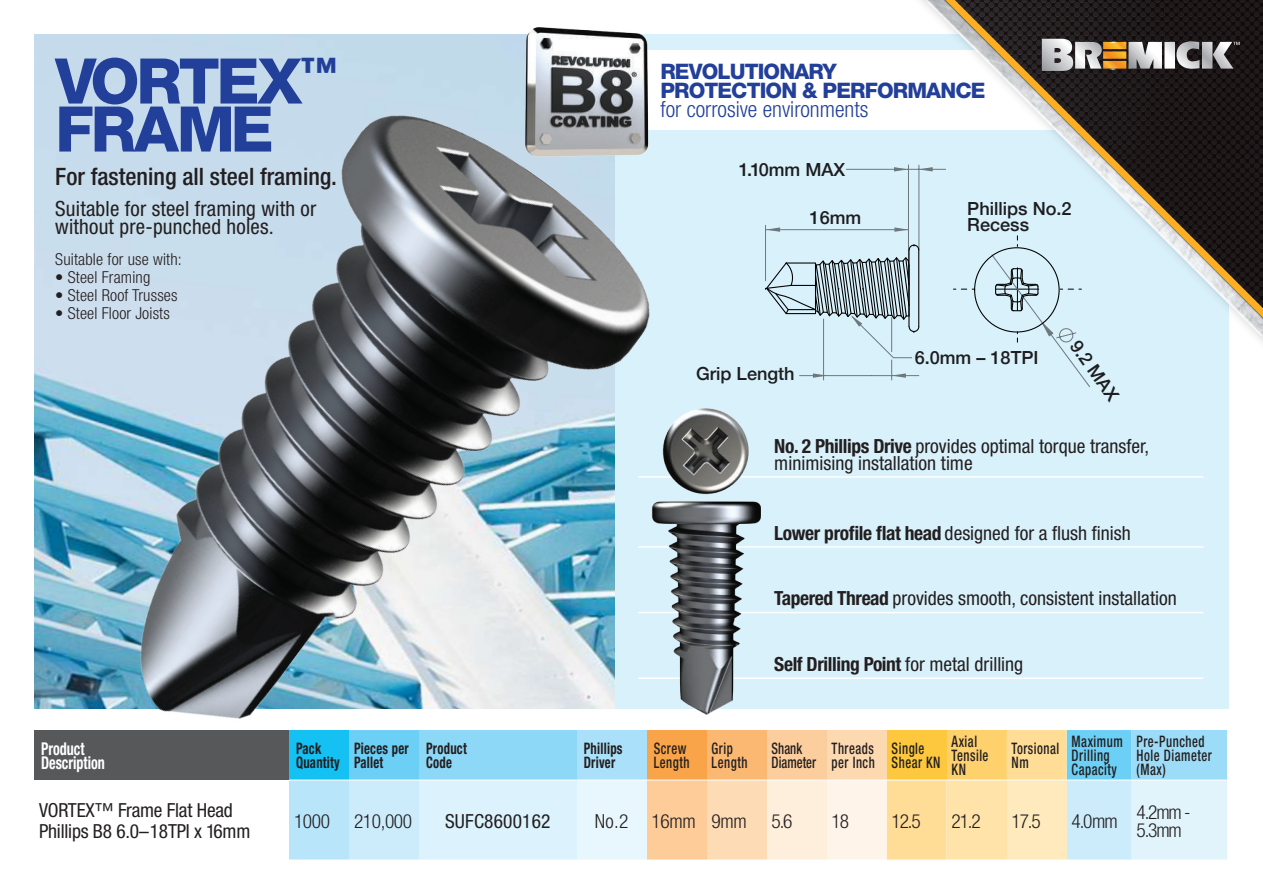
<style>
.page{position:relative;width:1263px;height:893px;background:#fff}
.page>*{position:absolute;margin:0;border:0;box-sizing:border-box;transform-origin:0 0}
.t1{font:800 63px/48px "Helvetica Neue";letter-spacing:-.05em;color:#223f99}
.t2{font:500 condensed 24px "Helvetica Neue";color:#231f20}
.t3{font:300 condensed 22.2px "Helvetica Neue";color:#223f99}
.t4{font:800 21.3px/18.8px "Helvetica Neue";letter-spacing:-.04em;color:#223f99}
.t5{font:condensed 21px/18px "Helvetica Neue";letter-spacing:.01em;color:#231f20}
.t6{font:condensed 19.5px/16.5px "Helvetica Neue";color:#231f20}
.t7{font:700 condensed 19.5px "Helvetica Neue";letter-spacing:-.02em;color:#231f20}
.t8{font:300 condensed 19.35px/17.7px "Helvetica Neue";letter-spacing:-.02em;color:#231f20}
.t9{font:condensed 19.35px/21.1px "Helvetica Neue";letter-spacing:-.01em;color:#231f20}
.t10{font:condensed 19.35px "Helvetica Neue";letter-spacing:.01em;color:#231f20}
.t11{font:500 18.15px "Helvetica Neue";color:#231f20}
.t12{font:500 18px/15.6px "Helvetica Neue";color:#231f20}
.t13{font:700 condensed 17.7px/14.1px "Helvetica Neue";color:#fff;scale:.8 1}
.t14{font:300 condensed 16.5px "Helvetica Neue";letter-spacing:.01em;color:#231f20}
.t15{font:500 condensed 15.9px/14.1px "Helvetica Neue";letter-spacing:.04em;color:#231f20;scale:.8 1}
.t16{font:700 condensed 15.9px/14.1px "Helvetica Neue";letter-spacing:.02em;color:#231f20;scale:.8 1}
.t17{font:500 condensed 15.9px/14.1px "Helvetica Neue";color:#231f20;scale:.8 1}
.s1{font-weight:700}
.s2{font-weight:400}
</style>
<div class="page">
<div style="left:428px;top:34px;width:801px;height:674px;background:#d9f1fb"></div>
<hr style="left:638px;top:476px;width:565px;height:2px;background:#fff">
<hr style="left:638px;top:546px;width:565px;height:2px;background:#fff">
<hr style="left:638px;top:612px;width:565px;height:1px;background:#fff">
<hr style="left:638px;top:677px;width:565px;height:2px;background:#fff">
<hr style="left:846px;top:169px;width:62px;height:1px;background:#808080">
<hr style="left:595px;top:152px;width:538px;height:1px;background:#c0c0c0">
<hr style="left:1232px;top:152px;width:1px;height:250px;background:#c0c0c0">
<hr style="left:595px;top:892px;width:538px;height:1px;background:#c0c0c0">
<hr style="left:765px;top:225px;width:1px;height:56px;background:#808080">
<svg style="left:766px;top:227px;width:106px;height:5px"></svg>
<svg style="left:765px;top:244px;width:107px;height:136px"></svg>
<img style="left:705px;top:408px;width:45px;height:87px">
<img style="left:34px;top:55px;width:671px;height:664px">
<img style="left:649px;top:498px;width:112px;height:219px">
<div style="left:614px;top:50px;width:489px;height:79px;background:#fff"></div>
<img style="left:509px;top:27px;width:150px;height:139px">
<div style="left:34px;top:730px;width:255px;height:50px;background:#57585a"></div>
<div style="left:289px;top:730px;width:60px;height:50px;background:#15c0f2"></div>
<svg style="left:349px;top:730px;width:782px;height:50px;background:#c6ceb3"></svg>
<div style="left:1131px;top:730px;width:95px;height:50px;background:#9cdcf8"></div>
<div style="left:289px;top:780px;width:60px;height:80px;background:#b9e5fa"></div>
<svg style="left:349px;top:781px;width:782px;height:79px;background:#dbe7dc"></svg>
<div style="left:419px;top:780px;width:158px;height:80px;background:#dcf2fc"></div>
<div style="left:577px;top:780px;width:70px;height:80px;background:#e8f6fd"></div>
<div style="left:647px;top:780px;width:60px;height:80px;background:#fdcc99"></div>
<div style="left:707px;top:780px;width:60px;height:80px;background:#fddbb5"></div>
<div style="left:767px;top:780px;width:60px;height:80px;background:#feefdd"></div>
<div style="left:827px;top:780px;width:60px;height:80px;background:#fef4e9"></div>
<div style="left:947px;top:780px;width:60px;height:80px;background:#ffe3a9"></div>
<div style="left:1007px;top:780px;width:59px;height:80px;background:#feeabd"></div>
<div style="left:1131px;top:780px;width:95px;height:80px;background:#e1f4fc"></div>
<hr style="left:289px;top:780px;width:60px;height:1px;background:#fff">
<hr style="left:419px;top:780px;width:158px;height:1px;background:#fff">
<hr style="left:577px;top:780px;width:70px;height:1px;background:#fff">
<hr style="left:647px;top:780px;width:60px;height:1px;background:#fff">
<hr style="left:707px;top:780px;width:60px;height:1px;background:#fff">
<hr style="left:767px;top:780px;width:60px;height:1px;background:#fff">
<hr style="left:827px;top:780px;width:60px;height:1px;background:#fff">
<hr style="left:947px;top:780px;width:60px;height:1px;background:#fff">
<hr style="left:1007px;top:780px;width:59px;height:1px;background:#fff">
<hr style="left:1131px;top:780px;width:95px;height:1px;background:#fff">
<div style="left:873px;top:0;width:390px;height:395px;background:#231f20;opacity:.45"></div>
<svg style="left:872px;top:0;width:391px;height:383px"></svg>
<img style="left:925px;top:0;width:338px;height:338px">
<h1 class="t1" style="left:55px;top:57px;width:283px">VORTEX<sup>™<br></sup>FRAME</h1>
<p class="t2" style="left:55px;top:162px;width:283px">For fastening all steel framing.</p>
<p class="t5" style="left:55px;top:199px;width:263px">Suitable for steel framing with or without pre-punched holes.</p>
<p class="t14" style="left:55px;top:250px;width:128px">Suitable for use with:</p>
<p class="t14" style="left:55px;top:268px;width:97px">• Steel Framing</p>
<p class="t14" style="left:55px;top:286px;width:124px">• Steel Roof Trusses</p>
<p class="t14" style="left:55px;top:304px;width:116px">• Steel Floor Joists</p>
<p class="t4" style="left:660px;top:62px;width:327px">REVOLUTIONARY<br>PROTECTION &amp; PERFORMANCE</p>
<p class="t3" style="left:660px;top:96px;width:209px">for corrosive environments</p>
<p class="t12" style="left:739px;top:160px;width:108px">1.10mm MAX</p>
<p class="t12" style="left:810px;top:209px;width:53px">16mm</p>
<p class="t12" style="left:696px;top:364px;width:100px">Grip Length</p>
<p class="t12" style="left:967px;top:200px;width:106px">Phillips No.2<br>Recess</p>
<p class="t12" style="left:915px;top:348px;width:125px">6.0mm – 18TPI</p>
<p class="t11" style="left:1086px;top:334px;width:71px;rotate:55deg">9.2 MAX</p>
<p class="t6" style="left:774px;top:438px;width:376px"><span class="s1">No. 2 Phillips Drive</span> provides optimal torque transfer, minimising installation time</p>
<p class="t6" style="left:774px;top:524px;width:358px"><span class="s1">Lower profile flat head</span> designed for a flush finish</p>
<p class="t6" style="left:774px;top:590px;width:404px"><span class="s1">Tapered Thread</span> provides smooth, consistent installation</p>
<p class="t12" style="left:797px;top:651px;width:100px">Grip Length</p>
<p class="t7" style="left:774px;top:652px;width:250px">Self Drilling Point <span class="s2">for metal drilling</span></p>
<p class="t13" style="left:41px;top:741px;width:81px">Product<br>Description</p>
<p class="t16" style="left:296px;top:741px;width:56px">Pack<br>Quantity</p>
<p class="t16" style="left:354px;top:741px;width:70px">Pieces per<br>Pallet</p>
<p class="t16" style="left:426px;top:741px;width:52px">Product<br>Code</p>
<p class="t16" style="left:584px;top:741px;width:50px">Phillips<br>Driver</p>
<p class="t15" style="left:654px;top:741px;width:46px">Screw<br>Length</p>
<p class="t15" style="left:712px;top:741px;width:46px">Grip<br>Length</p>
<p class="t17" style="left:772px;top:741px;width:57px">Shank<br>Diameter</p>
<p class="t15" style="left:832px;top:741px;width:55px">Threads per Inch</p>
<p class="t15" style="left:892px;top:741px;width:63px">Single<br>Shear KN</p>
<p class="t15" style="left:952px;top:734px;width:48px">Axial<br>Tensile<br>KN</p>
<p class="t15" style="left:1012px;top:741px;width:61px">Torsional<br>Nm</p>
<p class="t15" style="left:1071px;top:734px;width:66px">Maximum<br>Drilling<br>Capacity</p>
<p class="t15" style="left:1136px;top:734px;width:96px">Pre-Punched<br>Hole Diameter (Max)</p>
<p class="t9" style="left:39px;top:799px;width:213px">VORTEX™ Frame Flat Head<br>Phillips B8 6.0–18TPI x 16mm</p>
<p class="t8" style="left:294px;top:812px;width:120px">1000 210,000</p>
<p class="t10" style="left:445px;top:810px;width:107px">SUFC8600162</p>
<p class="t8" style="left:595px;top:812px;width:154px">No.2 16mm 9mm</p>
<p class="t8" style="left:772px;top:812px;width:22px">5.6</p>
<p class="t8" style="left:832px;top:812px;width:19px">18</p>
<p class="t8" style="left:892px;top:812px;width:31px">12.5</p>
<p class="t8" style="left:952px;top:812px;width:31px">21.2</p>
<p class="t8" style="left:1012px;top:812px;width:31px">17.5</p>
<p class="t8" style="left:1071px;top:812px;width:48px">4.0mm</p>
<p class="t8" style="left:1136px;top:803px;width:56px">4.2mm -<br>5.3mm</p>
</div>
